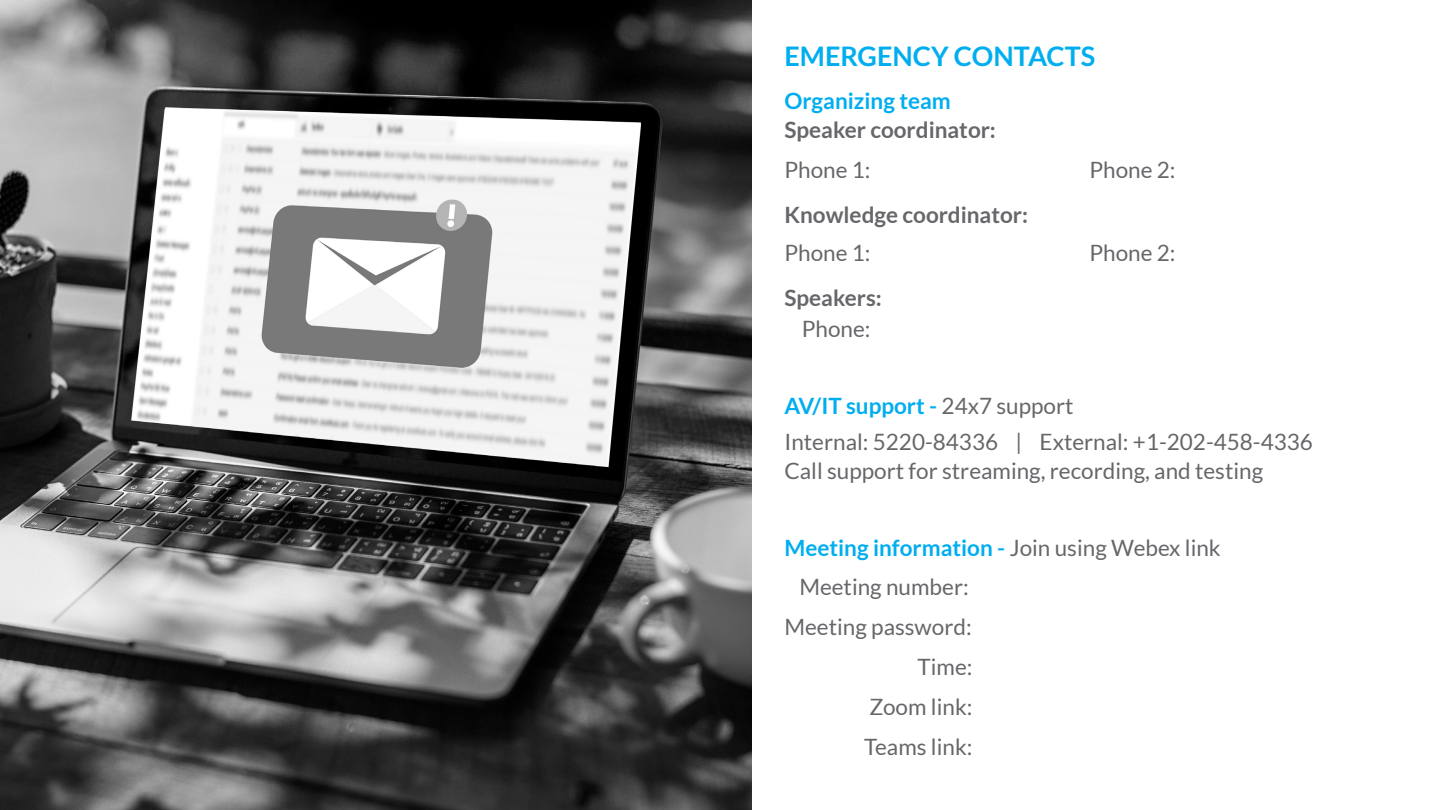
<style>
.page{position:relative;width:1440px;height:810px;background:#fff}
.page>*{position:absolute;margin:0;border:0;box-sizing:border-box;transform-origin:0 0}
.t1{font:700 27px "Lato";color:#00aeef}
.t2{font:22.5px/40px "Lato";color:#66676a;text-align:center}
.t3{font:700 22.5px "Lato";color:#00aeef}
.t4{font:700 22.5px "Lato";color:#66676a}
.s1{font-weight:700;color:#00aeef}
.s2{font-weight:400;color:#66676a}
</style>
<div class="page">
<img style="left:0;top:0;width:752px;height:810px">
<p class="t1" style="left:784px;top:40px;width:312px">EMERGENCY CONTACTS</p>
<p class="t3" style="left:784px;top:88px;width:168px">Organizing team</p>
<p class="t4" style="left:784px;top:117px;width:213px">Speaker coordinator:</p>
<p class="t2" style="left:784px;top:149px;width:88px">Phone 1:</p>
<p class="t2" style="left:1089px;top:149px;width:88px">Phone 2:</p>
<p class="t4" style="left:784px;top:202px;width:245px">Knowledge coordinator:</p>
<p class="t2" style="left:784px;top:233px;width:88px">Phone 1:</p>
<p class="t4" style="left:784px;top:285px;width:99px">Speakers:</p>
<p class="t2" style="left:802px;top:309px;width:70px">Phone:</p>
<p class="t2" style="left:1089px;top:233px;width:88px">Phone 2:</p>
<p class="t2" style="left:784px;top:388px;width:530px;line-height:36.3px;text-align:left"><span class="s1">AV/IT support -</span> 24x7 support<br>Internal: 5220-84336 | External: +1-202-458-4336</p>
<p class="t2" style="left:784px;top:451px;width:480px">Call support for streaming, recording, and testing</p>
<p class="t3" style="left:784px;top:535px;width:438px">Meeting information - <span class="s2">Join using Webex link</span></p>
<p class="t2" style="left:784px;top:567px;width:189px">Meeting number:<br>Meeting password:</p>
<p class="t2" style="left:917px;top:647px;width:56px">Time:</p>
<p class="t2" style="left:870px;top:687px;width:104px">Zoom link:</p>
<p class="t2" style="left:864px;top:727px;width:110px">Teams link:</p>
</div>
